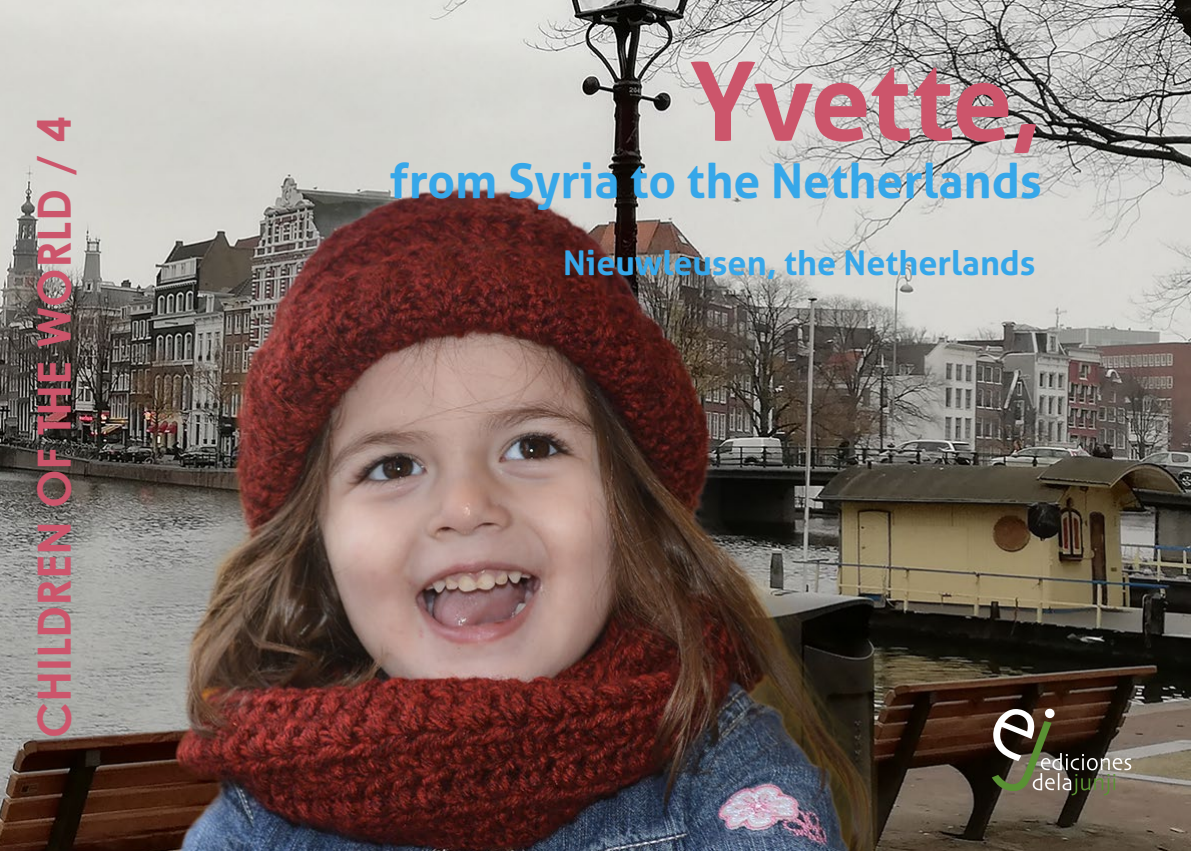
<style>
.page{position:relative;width:1191px;height:851px;background:#fff}
.page>*{position:absolute;margin:0;border:0;box-sizing:border-box;transform-origin:0 0}
.t1{font:700 108.6px "Aller";letter-spacing:-.015em;color:#cc556b}
.t2{font:700 48px "Aller";color:#36a7e9}
.t3{font:700 45.8px "Century Gothic";color:#cc556b}
.t4{font:700 34px "Aller";color:#36a7e9}
</style>
<div class="page">
<img style="left:0;top:0;width:1191px;height:850px">
<svg style="left:991px;top:708px;width:140px;height:87px;background:#5a5344"></svg>
<svg style="left:1044px;top:708px;width:11px;height:10px"></svg>
<h3 class="t3" style="left:25px;top:737px;width:622px;rotate:-90deg">CHILDREN OF THE WORLD / 4</h3>
<h1 class="t1" style="left:689px;top:35px;width:354px">Yvette,</h1>
<h2 class="t2" style="left:390px;top:151px;width:653px">from Syria to the Netherlands</h2>
<p class="t4" style="left:563px;top:242px;width:474px">Nieuwleusen, the Netherlands</p>
</div>
